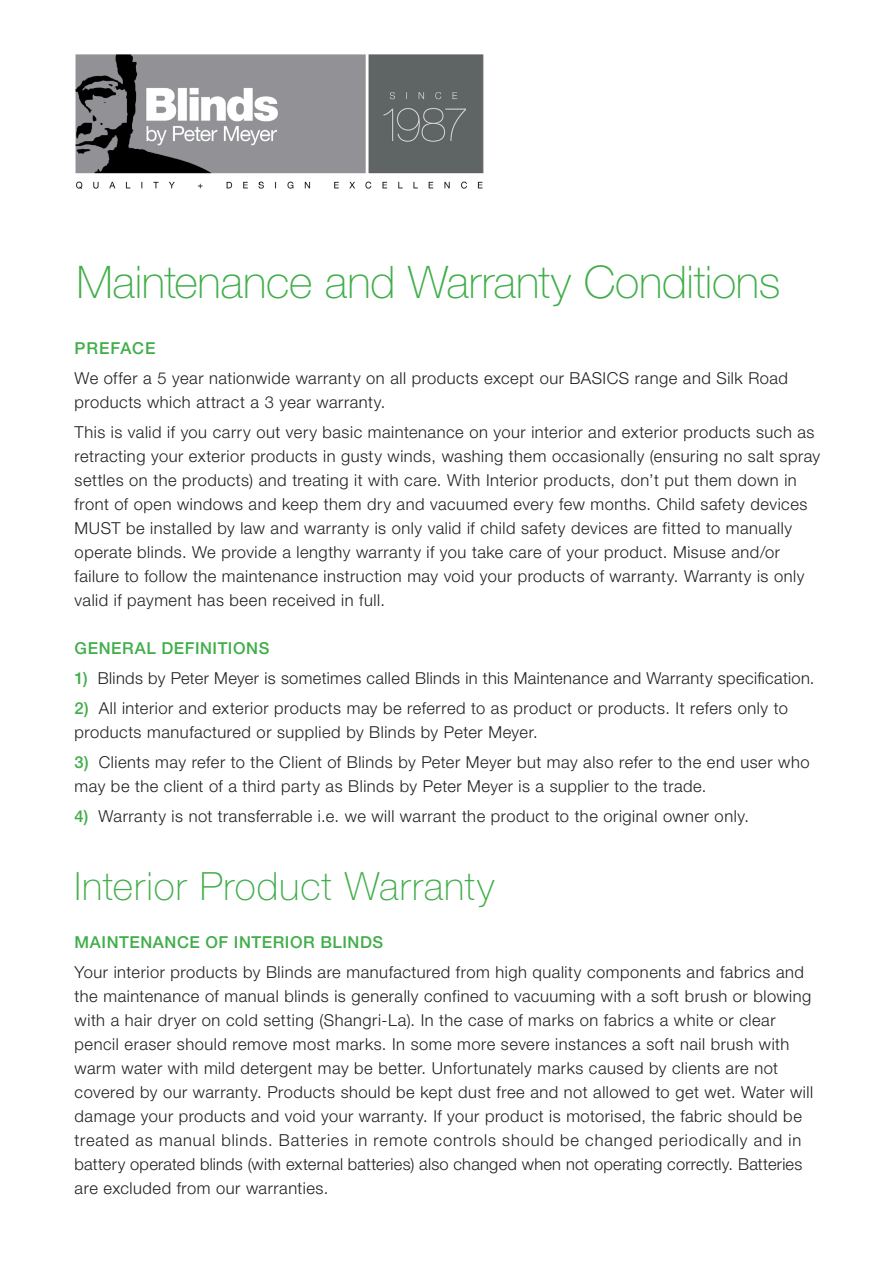
<style>
.page{position:relative;width:893px;height:1263px;background:#fff}
.page>*{position:absolute;margin:0;border:0;box-sizing:border-box;transform-origin:0 0}
.t1{font:100 45px "Helvetica Neue LT Pro";letter-spacing:-.005em;color:#40ae49}
.t2{font:100 39px "Helvetica Neue LT Pro";letter-spacing:.025em;color:#40ae49}
.t3{font:300 16.5px/24px "Helvetica Neue LT Pro";letter-spacing:.03em;color:#231f20}
.t4{font:500 16.5px "Helvetica Neue LT Pro";letter-spacing:.035em;color:#40ae49}
.t5{font:500 16.5px "Helvetica Neue LT Pro";letter-spacing:.055em;color:#40ae49}
.s1{font-weight:500;color:#40ae49}
</style>
<div class="page">
<img style="left:76px;top:54px;width:408px;height:135px">
<p class="t1" style="left:76px;top:256px;width:706px">Maintenance and Warranty Conditions</p>
<p class="t5" style="left:75px;top:338px;width:82px">PREFACE</p>
<p class="t3" style="left:75px;top:366px;width:715px">We offer a 5 year nationwide warranty on all products except our BASICS range and Silk Road products which attract a 3 year warranty.</p>
<p class="t3" style="left:75px;top:420px;width:747px">This is valid if you carry out very basic maintenance on your interior and exterior products such as retracting your exterior products in gusty winds, washing them occasionally (ensuring no salt spray settles on the products) and treating it with care. With Interior products, don’t put them down in front of open windows and keep them dry and vacuumed every few months. Child safety devices MUST be installed by law and warranty is only valid if child safety devices are fitted to manually operate blinds. We provide a lengthy warranty if you take care of your product. Misuse and/or failure to follow the maintenance instruction may void your products of warranty. Warranty is only valid if payment has been received in full.</p>
<p class="t4" style="left:75px;top:638px;width:196px">GENERAL DEFINITIONS</p>
<p class="t3" style="left:75px;top:666px;width:741px"><span class="s1">1)</span> Blinds by Peter Meyer is sometimes called Blinds in this Maintenance and Warranty specification.</p>
<p class="t3" style="left:75px;top:696px;width:715px"><span class="s1">2)</span> All interior and exterior products may be referred to as product or products. It refers only to products manufactured or supplied by Blinds by Peter Meyer.</p>
<p class="t3" style="left:75px;top:750px;width:736px"><span class="s1">3)</span> Clients may refer to the Client of Blinds by Peter Meyer but may also refer to the end user who may be the client of a third party as Blinds by Peter Meyer is a supplier to the trade.</p>
<p class="t3" style="left:75px;top:804px;width:676px"><span class="s1">4)</span> Warranty is not transferrable i.e. we will warrant the product to the original owner only.</p>
<p class="t2" style="left:75px;top:864px;width:421px">Interior Product Warranty</p>
<p class="t4" style="left:75px;top:932px;width:310px">MAINTENANCE OF INTERIOR BLINDS</p>
<p class="t3" style="left:75px;top:960px;width:740px">Your interior products by Blinds are manufactured from high quality components and fabrics and the maintenance of manual blinds is generally confined to vacuuming with a soft brush or blowing with a hair dryer on cold setting (Shangri-La). In the case of marks on fabrics a white or clear pencil eraser should remove most marks. In some more severe instances a soft nail brush with warm water with mild detergent may be better. Unfortunately marks caused by clients are not covered by our warranty. Products should be kept dust free and not allowed to get wet. Water will damage your products and void your warranty. If your product is motorised, the fabric should be treated as manual blinds. Batteries in remote controls should be changed periodically and in battery operated blinds (with external batteries) also changed when not operating correctly. Batteries are excluded from our warranties.</p>
</div>
